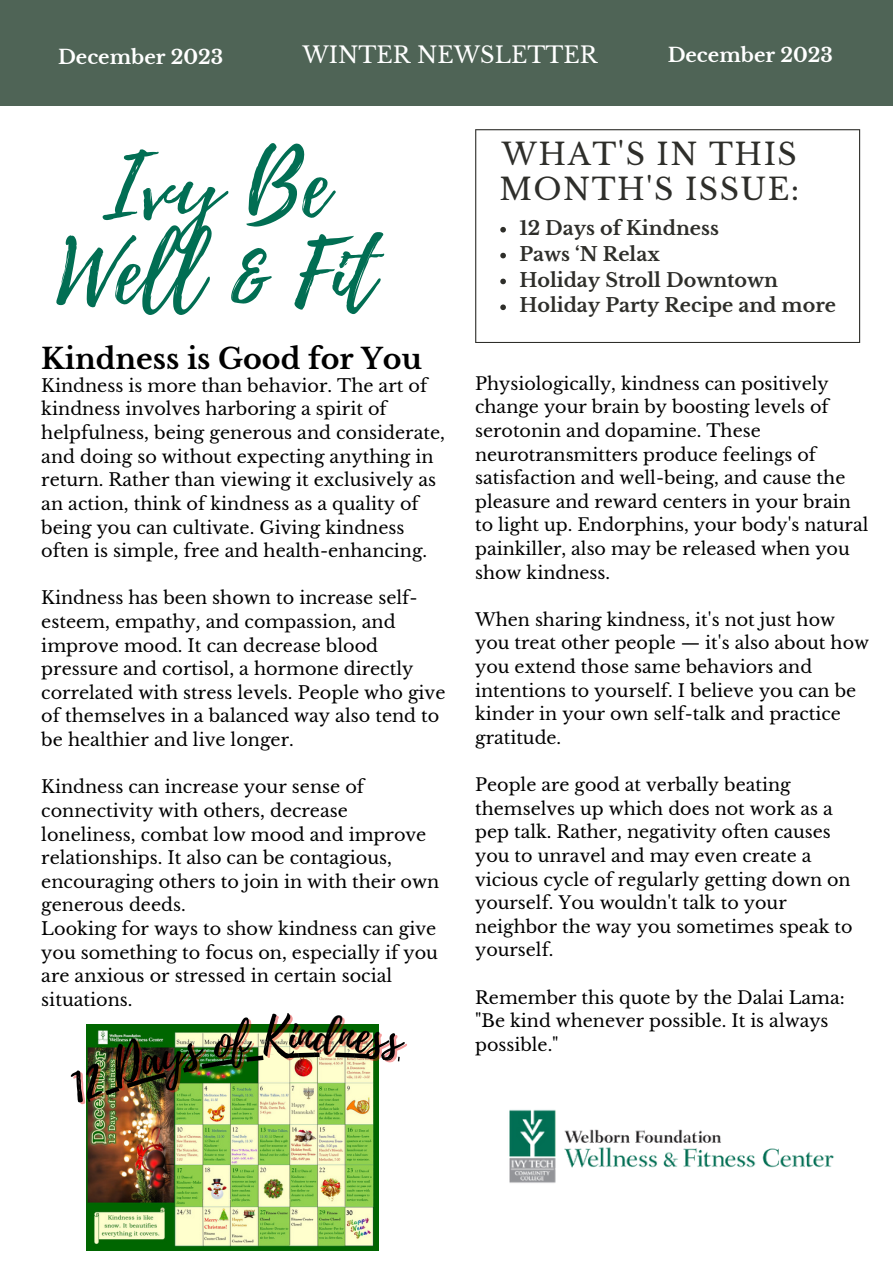
<style>
.page{position:relative;width:893px;height:1264px;background:#fff}
.page>*{position:absolute;margin:0;border:0;box-sizing:border-box;transform-origin:0 0}
.t1{font:86.85px/86.6px "Playlist Script";color:#016e53;text-align:center}
.t2{font:48px "Playlist Script";color:#000}
.t3{font:29.85px "Libre Baskerville";letter-spacing:.05em;color:#2e2e2a}
.t4{font:700 28.5px "Libre Baskerville";color:#000}
.t5{font:22.5px "Libre Baskerville";color:#fff}
.t6{font:700 19.5px "Libre Baskerville";color:#fff}
.t7{font:700 19.05px "Libre Baskerville";color:#2e2e2a}
.t8{font:17.55px/23.5px "Libre Baskerville";color:#000}
</style>
<div class="page">
<img style="left:0;top:0;width:892px;height:1251px">
<svg style="left:318px;top:1052px;width:20px;height:5px"></svg>
<img style="left:67px;top:1011px;width:251px;height:94px">
<svg style="left:338px;top:1028px;width:67px;height:34px"></svg>
<p class="t6" style="left:58px;top:45px;width:167px">December 2023</p>
<p class="t5" style="left:302px;top:41px;width:296px">WINTER NEWSLETTER</p>
<p class="t6" style="left:667px;top:43px;width:167px">December 2023</p>
<p class="t1" style="left:56px;top:146px;width:320px">Ivy Be<br>Well &amp; Fit</p>
<p class="t4" style="left:41px;top:342px;width:382px">Kindness is Good for You</p>
<p class="t8" style="left:41px;top:374px;width:405px">Kindness is more than behavior. The art of kindness involves harboring a spirit of helpfulness, being generous and considerate, and doing so without expecting anything in return. Rather than viewing it exclusively as an action, think of kindness as a quality of being you can cultivate. Giving kindness often is simple, free and health-enhancing.</p>
<p class="t8" style="left:41px;top:586px;width:405px">Kindness has been shown to increase self&shy;esteem, empathy, and compassion, and improve mood. It can decrease blood pressure and cortisol, a hormone directly correlated with stress levels. People who give of themselves in a balanced way also tend to be healthier and live longer.</p>
<p class="t8" style="left:41px;top:775px;width:399px">Kindness can increase your sense of connectivity with others, decrease loneliness, combat low mood and improve relationships. It also can be contagious, encouraging others to join in with their own generous deeds.</p>
<p class="t8" style="left:41px;top:917px;width:398px">Looking for ways to show kindness can give you something to focus on, especially if you are anxious or stressed in certain social situations.</p>
<p class="t2" style="left:314px;top:1000px;width:26px">d</p>
<p class="t3" style="left:502px;top:136px;width:296px">WHAT'S IN THIS</p>
<p class="t3" style="left:499px;top:171px;width:301px">MONTH'S ISSUE:</p>
<p class="t7" style="left:519px;top:216px;width:201px">12 Days of Kindness</p>
<p class="t7" style="left:519px;top:242px;width:142px">Paws ‘N Relax</p>
<p class="t7" style="left:519px;top:268px;width:260px">Holiday Stroll Downtown</p>
<p class="t7" style="left:519px;top:294px;width:318px">Holiday Party Recipe and more</p>
<p class="t8" style="left:475px;top:372px;width:395px">Physiologically, kindness can positively change your brain by boosting levels of serotonin and dopamine. These neurotransmitters produce feelings of satisfaction and well-being, and cause the pleasure and reward centers in your brain to light up. Endorphins, your body's natural painkiller, also may be released when you show kindness.</p>
<p class="t8" style="left:475px;top:608px;width:395px">When sharing kindness, it's not just how you treat other people — it's also about how you extend those same behaviors and intentions to yourself. I believe you can be kinder in your own self-talk and practice gratitude.</p>
<p class="t8" style="left:475px;top:773px;width:379px">People are good at verbally beating themselves up which does not work as a pep talk. Rather, negativity often causes you to unravel and may even create a vicious cycle of regularly getting down on yourself. You wouldn't talk to your neighbor the way you sometimes speak to yourself.</p>
<p class="t8" style="left:475px;top:985px;width:371px">Remember this quote by the Dalai Lama: "Be kind whenever possible. It is always possible."</p>
</div>
